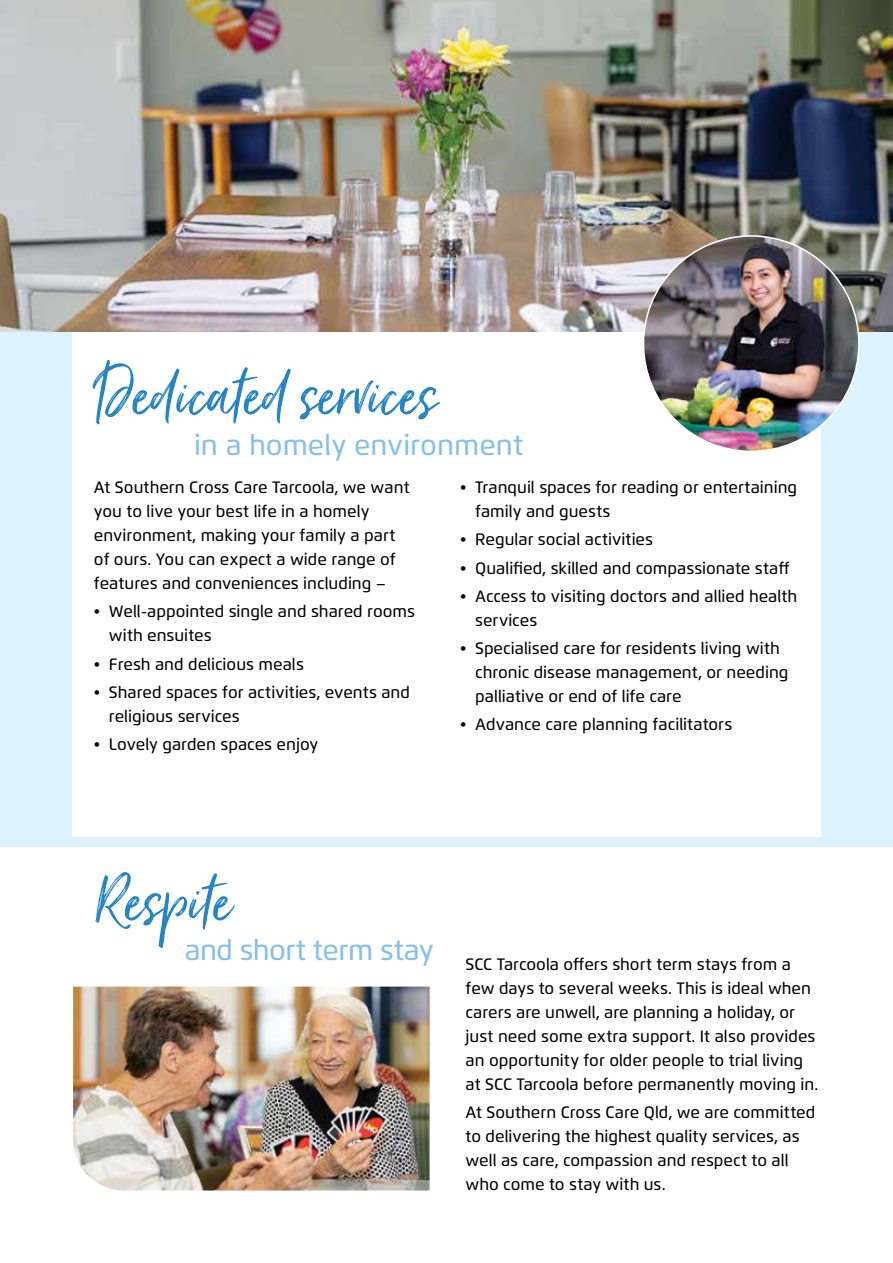
<style>
.page{position:relative;width:893px;height:1263px;background:#fff}
.page>*{position:absolute;margin:0;border:0;box-sizing:border-box;transform-origin:0 0}
.t1{font:81px "Just Lovely";color:#2484c6}
.t2{font:500 28.5px "Flexo";color:#84c0e9}
.t3{font:500 28.5px "Flexo";letter-spacing:-.02em;color:#84c0e9}
.t4{font:500 16.5px/24px "Flexo";color:#000}
</style>
<div class="page">
<div style="left:0;top:320px;width:893px;height:527px;background:#dcf2fd"></div>
<div style="left:72px;top:320px;width:749px;height:516px;background:#fff"></div>
<img style="left:0;top:0;width:893px;height:332px">
<img style="left:643px;top:236px;width:216px;height:215px;border-radius:108px">
<img style="left:73px;top:986px;width:357px;height:204px">
<h1 class="t1" style="left:94px;top:345px;width:345px">Dedicated services</h1>
<h2 class="t2" style="left:194px;top:427px;width:331px">in a homely environment</h2>
<p class="t4" style="left:94px;top:475px;width:317px">At Southern Cross Care Tarcoola, we want you to live your best life in a homely environment, making your family a part of ours. You can expect a wide range of features and conveniences including –</p>
<p class="t4" style="left:109px;top:600px;width:308px;text-indent:-15px">• Well-appointed single and shared rooms with ensuites</p>
<p class="t4" style="left:94px;top:652px;width:211px">• Fresh and delicious meals</p>
<p class="t4" style="left:109px;top:680px;width:303px;text-indent:-15px">• Shared spaces for activities, events and religious services</p>
<p class="t4" style="left:94px;top:732px;width:226px">• Lovely garden spaces enjoy</p>
<p class="t4" style="left:475px;top:475px;width:324px;text-indent:-15px">• Tranquil spaces for reading or entertaining family and guests</p>
<p class="t4" style="left:460px;top:528px;width:194px">• Regular social activities</p>
<p class="t4" style="left:460px;top:556px;width:331px">• Qualified, skilled and compassionate staff</p>
<p class="t4" style="left:475px;top:584px;width:323px;text-indent:-15px">• Access to visiting doctors and allied health services</p>
<p class="t4" style="left:475px;top:636px;width:315px;text-indent:-15px">• Specialised care for residents living with chronic disease management, or needing palliative or end of life care</p>
<p class="t4" style="left:460px;top:713px;width:274px">• Advance care planning facilitators</p>
<h1 class="t1" style="left:95px;top:851px;width:137px">Respite</h1>
<h2 class="t3" style="left:185px;top:933px;width:251px">and short term stay</h2>
<p class="t4" style="left:466px;top:952px;width:354px">SCC Tarcoola offers short term stays from a few days to several weeks. This is ideal when carers are unwell, are planning a holiday, or just need some extra support. It also provides an opportunity for older people to trial living at SCC Tarcoola before permanently moving in.</p>
<p class="t4" style="left:466px;top:1100px;width:351px">At Southern Cross Care Qld, we are committed to delivering the highest quality services, as well as care, compassion and respect to all who come to stay with us.</p>
</div>
